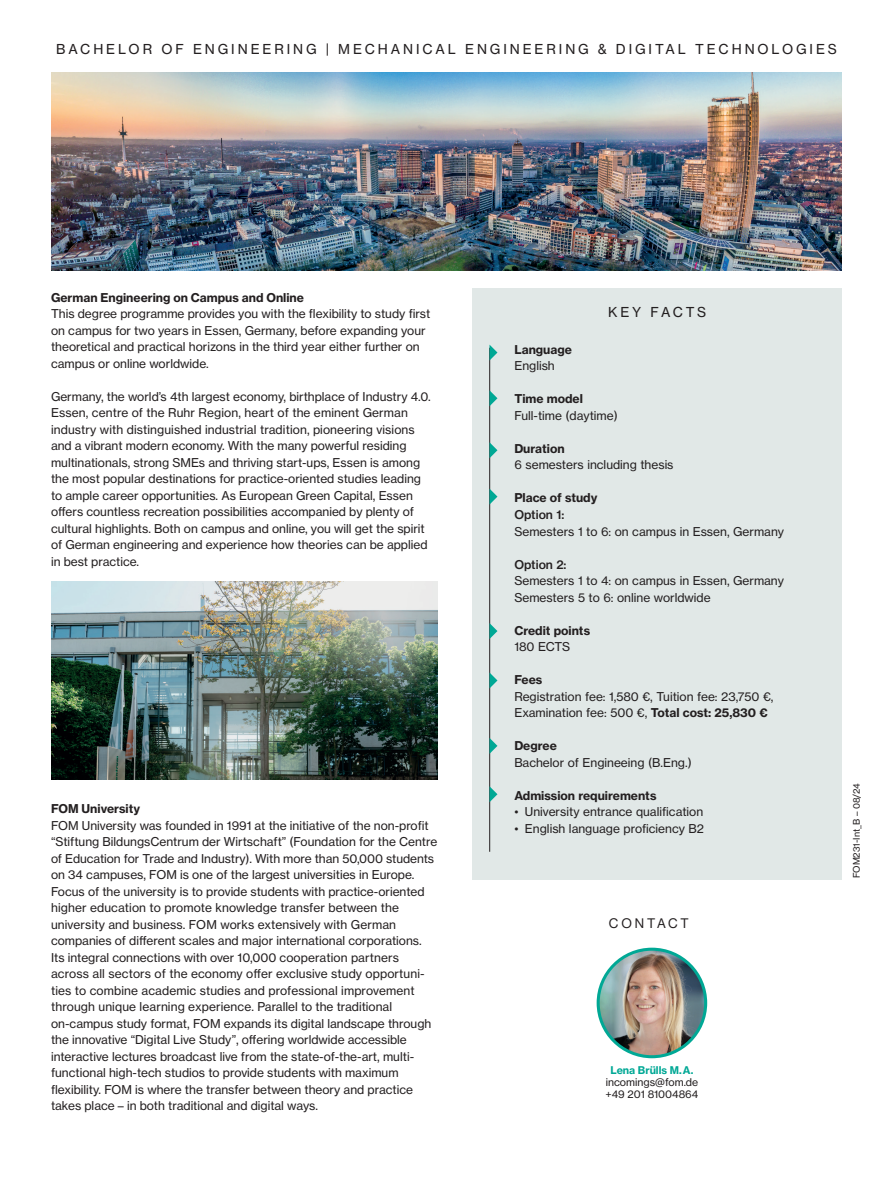
<style>
.page{position:relative;width:893px;height:1191px;background:#fff}
.page>*{position:absolute;margin:0;border:0;box-sizing:border-box;transform-origin:0 0}
.t1{font:13.5px "N Haas Grotesk TX Pro 55 Rg";letter-spacing:.215em;color:#231f20}
.t2{font:13.5px "N Haas Grotesk TX Pro 55 Rg";letter-spacing:.195em;color:#231f20}
.t3{font:13.5px "N Haas Grotesk DS Pro 55 Rg";letter-spacing:.205em;color:#231f20}
.t4{font:12px/16.5px "N Haas Grotesk TX Pro 55 Rg";color:#231f20}
.t5{font:12px "N Haas Grotesk TX Pro 75 Bd";color:#231f20}
.t6{font:12px "N Haas Grotesk TX Pro 65 Md";color:#231f20}
.t7{font:10.5px/12px "N Haas Grotesk TX Pro 55 Rg";color:#231f20}
.t8{font:10.5px "N Haas Grotesk TX Pro 75 Bd";color:#00a895}
.t9{font:9px "N Haas Grotesk TX Pro 55 Rg";color:#231f20}
.s1{font-family:"N Haas Grotesk TX Pro 75 Bd"}
</style>
<div class="page">
<img style="left:51px;top:72px;width:791px;height:198px">
<div style="left:472px;top:288px;width:370px;height:591px;background:#e1e8e7"></div>
<hr style="left:489px;top:348px;width:1px;height:503px;background:#231f20">
<svg style="left:489px;top:344px;width:8px;height:16px"></svg>
<svg style="left:489px;top:390px;width:8px;height:16px"></svg>
<svg style="left:489px;top:623px;width:8px;height:16px"></svg>
<svg style="left:489px;top:672px;width:8px;height:16px"></svg>
<svg style="left:489px;top:786px;width:8px;height:16px"></svg>
<svg style="left:489px;top:738px;width:8px;height:16px"></svg>
<svg style="left:489px;top:488px;width:8px;height:16px"></svg>
<svg style="left:489px;top:442px;width:8px;height:16px"></svg>
<img style="left:51px;top:581px;width:386px;height:198px">
<img style="left:598px;top:949px;width:108px;height:107px;border-radius:54px">
<div style="left:597px;top:947px;width:110px;height:111px;border:3px solid #00a895;border-radius:50%"></div>
<p class="t1" style="left:56px;top:41px;width:782px">BACHELOR OF ENGINEERING | MECHANICAL ENGINEERING &amp; DIGITAL TECHNOLOGIES</p>
<p class="t5" style="left:51px;top:290px;width:254px">German Engineering on Campus and Online</p>
<p class="t4" style="left:51px;top:305px;width:381px">This degree programme provides you with the flexibility to study first on campus for two years in Essen, Germany, before expanding your theoretical and practical horizons in the third year either further on campus or online worldwide.</p>
<p class="t4" style="left:51px;top:388px;width:381px">Germany, the world’s 4th largest economy, birthplace of Industry 4.0.<br>Essen, centre of the Ruhr Region, heart of the eminent German industry with distinguished industrial tradition, pioneering visions and a vibrant modern economy. With the many powerful residing multinationals, strong SMEs and thriving start-ups, Essen is among the most popular destinations for practice-oriented studies leading to ample career opportunities. As European Green Capital, Essen offers countless recreation possibilities accompanied by plenty of cultural highlights. Both on campus and online, you will get the spirit of German engineering and experience how theories can be applied in best practice.</p>
<p class="t5" style="left:51px;top:801px;width:91px">FOM University</p>
<p class="t4" style="left:51px;top:817px;width:388px">FOM University was founded in 1991 at the initiative of the non-profit “Stiftung BildungsCentrum der Wirtschaft” (Foundation for the Centre of Education for Trade and Industry). With more than 50,000 students on 34 campuses, FOM is one of the largest universities in Europe.<br>Focus of the university is to provide students with practice-oriented higher education to promote knowledge transfer between the university and business. FOM works extensively with German companies of different scales and major international corporations.<br>Its integral connections with over 10,000 cooperation partners across all sectors of the economy offer exclusive study opportuni&shy;ties to combine academic studies and professional improvement through unique learning experience. Parallel to the traditional on-campus study format, FOM expands its digital landscape through the innovative “Digital Live Study”, offering worldwide accessible interactive lectures broadcast live from the state-of-the-art, multi&shy;functional high-tech studios to provide students with maximum flexibility. FOM is where the transfer between theory and practice takes place – in both traditional and digital ways.</p>
<p class="t2" style="left:608px;top:304px;width:100px">KEY FACTS</p>
<p class="t5" style="left:514px;top:342px;width:59px">Language</p>
<p class="t4" style="left:514px;top:358px;width:42px">English</p>
<p class="t5" style="left:514px;top:391px;width:70px">Time model</p>
<p class="t4" style="left:514px;top:407px;width:105px">Full-time (daytime)</p>
<p class="t5" style="left:514px;top:441px;width:52px">Duration</p>
<p class="t4" style="left:514px;top:457px;width:161px">6 semesters including thesis</p>
<p class="t5" style="left:514px;top:490px;width:85px">Place of study</p>
<p class="t6" style="left:514px;top:507px;width:51px">Option 1:</p>
<p class="t4" style="left:514px;top:523px;width:271px">Semesters 1 to 6: on campus in Essen, Germany</p>
<p class="t6" style="left:514px;top:556px;width:54px">Option 2:</p>
<p class="t4" style="left:514px;top:572px;width:271px">Semesters 1 to 4: on campus in Essen, Germany<br>Semesters 5 to 6: online worldwide</p>
<p class="t5" style="left:514px;top:622px;width:77px">Credit points</p>
<p class="t4" style="left:514px;top:638px;width:57px">180 ECTS</p>
<p class="t5" style="left:514px;top:672px;width:29px">Fees</p>
<p class="t4" style="left:514px;top:688px;width:261px">Registration fee: 1,580 €, Tuition fee: 23,750 €,<br>Examination fee: 500 €, <span class="s1">Total cost: 25,830 €</span></p>
<p class="t5" style="left:514px;top:738px;width:44px">Degree</p>
<p class="t4" style="left:514px;top:754px;width:179px">Bachelor of Engineeing (B.Eng.)</p>
<p class="t5" style="left:514px;top:787px;width:144px">Admission requirements</p>
<p class="t4" style="left:514px;top:803px;width:190px">• University entrance qualification</p>
<p class="t4" style="left:514px;top:820px;width:191px">• English language proficiency B2</p>
<p class="t3" style="left:609px;top:915px;width:81px">CONTACT</p>
<p class="t8" style="left:610px;top:1063px;width:85px">Lena Brülls M. A.</p>
<p class="t7" style="left:605px;top:1076px;width:94px">incomings@fom.de +49 201 81004864</p>
<p class="t9" style="left:851px;top:878px;width:96px;rotate:-90deg">FOM231-Int_B – 08/24</p>
</div>
